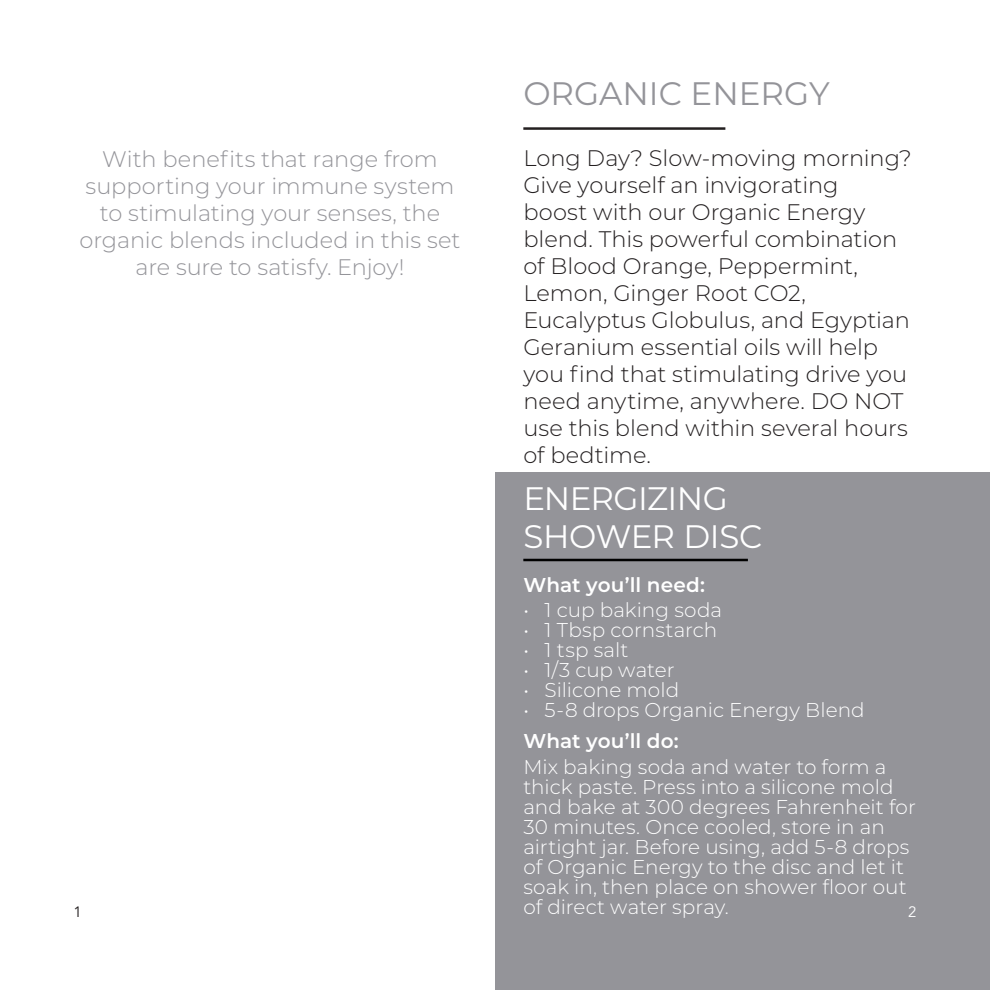
<style>
.page{position:relative;width:990px;height:990px;background:#fff}
.page>*{position:absolute;margin:0;border:0;box-sizing:border-box;transform-origin:0 0}
.H3_More_Recipes{font:32.5px/37.5px "Montserrat";letter-spacing:-.02em;color:#fff}
.t1{font:32.5px "Montserrat";color:#949499}
.Body_Copy{font:300 22.5px/27px "Montserrat";color:#231f20}
.Body_Copy-2{font:300 22.5px/27px "Montserrat";color:#949499;text-align:center}
.Body_Copy_More_Recip{font:300 20px/20px "Montserrat";letter-spacing:.005em;color:#fff}
.Body_Copy_More_Recip-2{font:600 20px "Montserrat";letter-spacing:.005em;color:#fff}
.Page_Number{font:15px "Avenir";color:#231f20}
.Page_Number-2{font:15px "Avenir";color:#fff}
</style>
<div class="page">
<div style="left:495px;top:473px;width:495px;height:517px;background:#949499"></div>
<hr style="left:523px;top:559px;width:225px;height:2px;background:#000">
<hr style="left:523px;top:127px;width:202px;height:3px;background:#231f20">
<p class="Body_Copy-2" style="left:80px;top:145px;width:382px">With benefits that range from supporting your immune system to stimulating your senses, the organic blends included in this set are sure to satisfy. Enjoy!</p>
<h2 class="t1" style="left:523px;top:71px;width:308px">ORGANIC ENERGY</h2>
<p class="Body_Copy" style="left:523px;top:143px;width:390px">Long Day? Slow-moving morning?<br>Give yourself an invigorating<br>boost with our Organic Energy blend. This powerful combination of Blood Orange, Peppermint,<br>Lemon, Ginger Root CO2,<br>Eucalyptus Globulus, and Egyptian<br>Geranium essential oils will help you find that stimulating drive you need anytime, anywhere. DO NOT use this blend within several hours of bedtime.</p>
<p class="H3_More_Recipes" style="left:523px;top:479px;width:241px">ENERGIZING<br>SHOWER DISC</p>
<p class="Body_Copy_More_Recip-2" style="left:523px;top:571px;width:183px">What you’ll need:</p>
<p class="Body_Copy_More_Recip" style="left:523px;top:599px;width:200px">• 1 cup baking soda</p>
<p class="Body_Copy_More_Recip" style="left:523px;top:619px;width:195px">• 1 Tbsp cornstarch</p>
<p class="Body_Copy_More_Recip" style="left:523px;top:639px;width:107px">• 1 tsp salt</p>
<p class="Body_Copy_More_Recip" style="left:523px;top:659px;width:153px">• 1/3 cup water</p>
<p class="Body_Copy_More_Recip" style="left:523px;top:679px;width:158px">• Silicone mold</p>
<p class="Body_Copy_More_Recip" style="left:523px;top:699px;width:343px">• 5-8 drops Organic Energy Blend</p>
<p class="Body_Copy_More_Recip-2" style="left:523px;top:726px;width:157px">What you’ll do:</p>
<p class="Body_Copy_More_Recip" style="left:523px;top:757px;width:394px">Mix baking soda and water to form a thick paste. Press into a silicone mold and bake at 300 degrees Fahrenheit for 30 minutes. Once cooled, store in an airtight jar. Before using, add 5-8 drops of Organic Energy to the disc and let it soak in, then place on shower floor out of direct water spray.</p>
<p class="Page_Number" style="left:73px;top:903px;width:10px">1</p>
<p class="Page_Number-2" style="left:908px;top:903px;width:10px">2</p>
</div>
